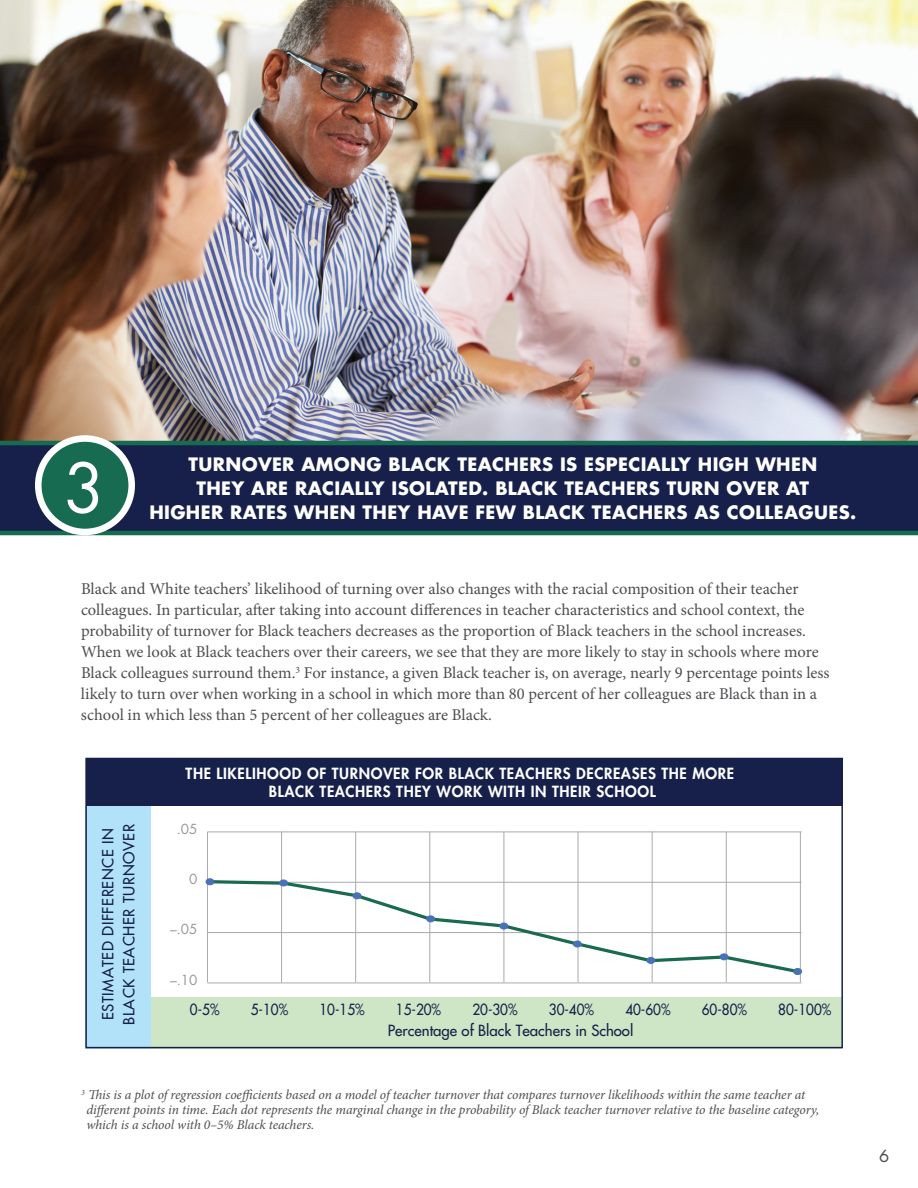
<style>
.page{position:relative;width:918px;height:1188px;background:#fff}
.page>*{position:absolute;margin:0;border:0;box-sizing:border-box;transform-origin:0 0}
.t1{font:66.9px "Futura Std";color:#fff}
.t2{font:700 18px/24px "Futura Std";letter-spacing:.02em;color:#fff;text-align:center}
.t3{font:16.5px/21px "Minion Pro";color:#4d4c50}
.t4{font:16.5px "Futura Std";color:#4d4c50}
.t5{font:800 15px/18px "Futura";letter-spacing:.04em;color:#fff;text-align:center}
.t6{font:15px "Futura";color:#16204a;scale:.9 1}
.t7{font:15px/20.9px "Futura";letter-spacing:.04em;color:#16204a}
.t8{font:15px "Futura";color:#16204a}
.t9{font:italic 13.5px/15px "Minion Pro";letter-spacing:-.01em;color:#4d4c50}
.t10{font:13.5px "Futura";color:#989898}
</style>
<div class="page">
<img style="left:0;top:0;width:918px;height:439px">
<svg style="left:0;top:439px;width:918px;height:97px;background:#1a2b4e"></svg>
<svg style="left:35px;top:435px;width:100px;height:100px"></svg>
<div style="left:42px;top:442px;width:86px;height:87px;background:#166b50;border-radius:50%"></div>
<div style="left:137px;top:997px;width:705px;height:52px;background:#cee6c5"></div>
<div style="left:85px;top:805px;width:66px;height:243px;background:#b1e2f9"></div>
<hr style="left:207px;top:831px;width:595px;height:1px;background:#a8a9ad">
<hr style="left:207px;top:882px;width:595px;height:1px;background:#a8a9ad">
<hr style="left:207px;top:932px;width:595px;height:1px;background:#a8a9ad">
<hr style="left:207px;top:982px;width:595px;height:1px;background:#a8a9ad">
<hr style="left:207px;top:832px;width:1px;height:150px;background:#a8a9ad">
<hr style="left:281px;top:832px;width:1px;height:150px;background:#a8a9ad">
<hr style="left:355px;top:832px;width:1px;height:150px;background:#a8a9ad">
<hr style="left:429px;top:832px;width:1px;height:150px;background:#a8a9ad">
<hr style="left:503px;top:832px;width:1px;height:150px;background:#a8a9ad">
<hr style="left:578px;top:832px;width:1px;height:150px;background:#a8a9ad">
<hr style="left:652px;top:832px;width:1px;height:150px;background:#a8a9ad">
<hr style="left:726px;top:832px;width:1px;height:150px;background:#a8a9ad">
<hr style="left:800px;top:832px;width:1px;height:150px;background:#a8a9ad">
<svg style="left:207px;top:878px;width:593px;height:97px"></svg>
<div style="left:206px;top:879px;width:8px;height:6px;background:#4871b8;border-radius:50%"></div>
<div style="left:206px;top:878px;width:8px;height:7px;border:1px solid #4871b8;border-radius:50%"></div>
<div style="left:280px;top:880px;width:7px;height:6px;background:#4871b8;border-radius:50%"></div>
<div style="left:279px;top:879px;width:9px;height:7px;border:1px solid #4871b8;border-radius:50%"></div>
<div style="left:353px;top:893px;width:8px;height:6px;background:#4871b8;border-radius:50%"></div>
<div style="left:353px;top:892px;width:9px;height:7px;border:1px solid #4871b8;border-radius:50%"></div>
<div style="left:427px;top:916px;width:8px;height:6px;background:#4871b8;border-radius:50%"></div>
<div style="left:426px;top:915px;width:9px;height:7px;border:1px solid #4871b8;border-radius:50%"></div>
<div style="left:500px;top:923px;width:8px;height:6px;background:#4871b8;border-radius:50%"></div>
<div style="left:499px;top:923px;width:9px;height:7px;border:1px solid #4871b8;border-radius:50%"></div>
<div style="left:573px;top:941px;width:8px;height:6px;background:#4871b8;border-radius:50%"></div>
<div style="left:573px;top:940px;width:9px;height:7px;border:1px solid #4871b8;border-radius:50%"></div>
<div style="left:647px;top:957px;width:8px;height:6px;background:#4871b8;border-radius:50%"></div>
<div style="left:646px;top:957px;width:9px;height:7px;border:1px solid #4871b8;border-radius:50%"></div>
<div style="left:720px;top:954px;width:8px;height:6px;background:#4871b8;border-radius:50%"></div>
<div style="left:720px;top:953px;width:9px;height:7px;border:1px solid #4871b8;border-radius:50%"></div>
<div style="left:794px;top:969px;width:8px;height:5px;background:#4871b8;border-radius:50%"></div>
<div style="left:793px;top:968px;width:9px;height:7px;border:1px solid #4871b8;border-radius:50%"></div>
<div style="left:86px;top:758px;width:756px;height:48px;background:#16204a"></div>
<h1 class="t1" style="left:64px;top:446px;width:43px">3</h1>
<p class="t2" style="left:189px;top:452px;width:630px">TURNOVER AMONG BLACK TEACHERS IS ESPECIALLY HIGH WHEN<br>THEY ARE RACIALLY ISOLATED. BLACK TEACHERS TURN OVER AT</p>
<p class="t2" style="left:149px;top:500px;width:708px">HIGHER RATES WHEN THEY HAVE FEW BLACK TEACHERS AS COLLEAGUES.</p>
<p class="t3" style="left:81px;top:578px;width:750px">Black and White teachers’ likelihood of turning over also changes with the racial composition of their teacher colleagues. In particular, after taking into account differences in teacher characteristics and school context, the probability of turnover for Black teachers decreases as the proportion of Black teachers in the school increases.<br>When we look at Black teachers over their careers, we see that they are more likely to stay in schools where more Black colleagues surround them.<sup>3</sup> For instance, a given Black teacher is, on average, nearly 9 percentage points less likely to turn over when working in a school in which more than 80 percent of her colleagues are Black than in a school in which less than 5 percent of her colleagues are Black.</p>
<p class="t7" style="left:98px;top:1025px;width:202px;rotate:-90deg">ESTIMATED DIFFERENCE IN<br>BLACK TEACHER TURNOVER</p>
<p class="t5" style="left:186px;top:764px;width:550px">THE LIKELIHOOD OF TURNOVER FOR BLACK TEACHERS DECREASES THE MORE<br>BLACK TEACHERS THEY WORK WITH IN THEIR SCHOOL</p>
<p class="t10" style="left:177px;top:819px;width:22px">.05</p>
<p class="t10" style="left:189px;top:870px;width:10px">0</p>
<p class="t10" style="left:170px;top:920px;width:29px">–.05</p>
<p class="t10" style="left:170px;top:971px;width:29px">–.10</p>
<p class="t6" style="left:190px;top:1000px;width:34px">0-5%</p>
<p class="t6" style="left:251px;top:1000px;width:43px">5-10%</p>
<p class="t6" style="left:319px;top:1000px;width:52px">10-15%</p>
<p class="t6" style="left:396px;top:1000px;width:52px">15-20%</p>
<p class="t6" style="left:472px;top:1000px;width:52px">20-30%</p>
<p class="t6" style="left:549px;top:1000px;width:52px">30-40%</p>
<p class="t6" style="left:625px;top:1000px;width:52px">40-60%</p>
<p class="t6" style="left:702px;top:1000px;width:52px">60-80%</p>
<p class="t6" style="left:778px;top:1000px;width:60px">80-100%</p>
<p class="t8" style="left:388px;top:1020px;width:247px">Percentage of Black Teachers in School</p>
<p class="t9" style="left:87px;top:1087px;width:734px;text-indent:-6px"><sup>3</sup> This is a plot of regression coefficients based on a model of teacher turnover that compares turnover likelihoods within the same teacher at different points in time. Each dot represents the marginal change in the probability of Black teacher turnover relative to the baseline category, which is a school with 0–5% Black teachers.</p>
<p class="t4" style="left:879px;top:1146px;width:12px">6</p>
</div>
